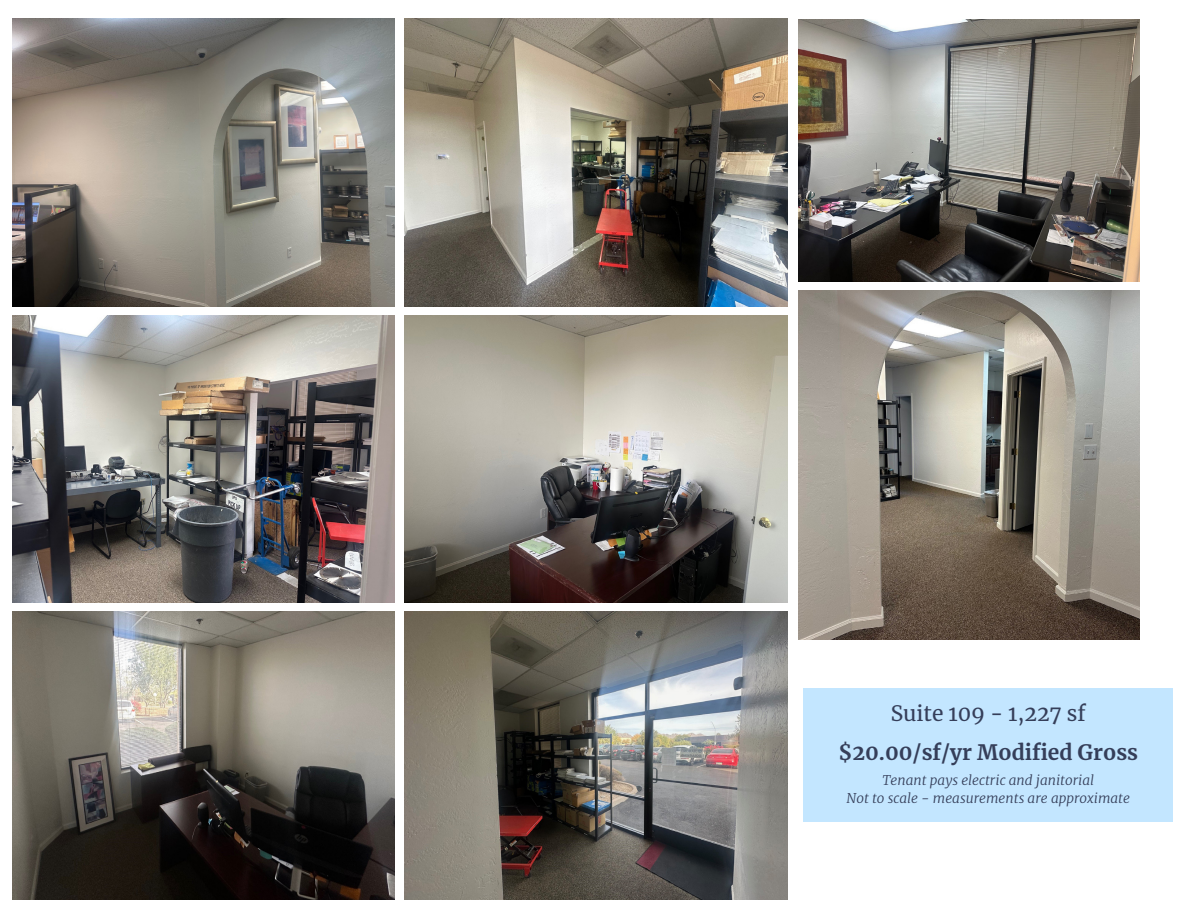
<style>
.page{position:relative;width:1188px;height:918px;background:#fff}
.page>*{position:absolute;margin:0;border:0;box-sizing:border-box;transform-origin:0 0}
.t1{font:700 21px "Merriweather";color:#353e59}
.t2{font:21px "Merriweather";color:#353e59}
.t3{font:italic 300 13.5px "Merriweather";color:#353e59}
</style>
<div class="page">
<div style="left:804px;top:689px;width:369px;height:133px;background:#c3e6ff"></div>
<img style="left:799px;top:20px;width:341px;height:261px">
<img style="left:12px;top:19px;width:383px;height:288px">
<img style="left:12px;top:315px;width:383px;height:288px">
<img style="left:12px;top:611px;width:383px;height:288px">
<img style="left:405px;top:19px;width:382px;height:288px">
<img style="left:405px;top:315px;width:382px;height:288px">
<img style="left:405px;top:611px;width:382px;height:288px">
<img style="left:799px;top:291px;width:341px;height:349px">
<p class="t2" style="left:891px;top:699px;width:197px">Suite 109 - 1,227 sf</p>
<p class="t1" style="left:838px;top:738px;width:301px">$20.00/sf/yr Modified Gross</p>
<p class="t3" style="left:883px;top:771px;width:213px">Tenant pays electric and janitorial</p>
<p class="t3" style="left:847px;top:789px;width:285px">Not to scale - measurements are approximate</p>
</div>
